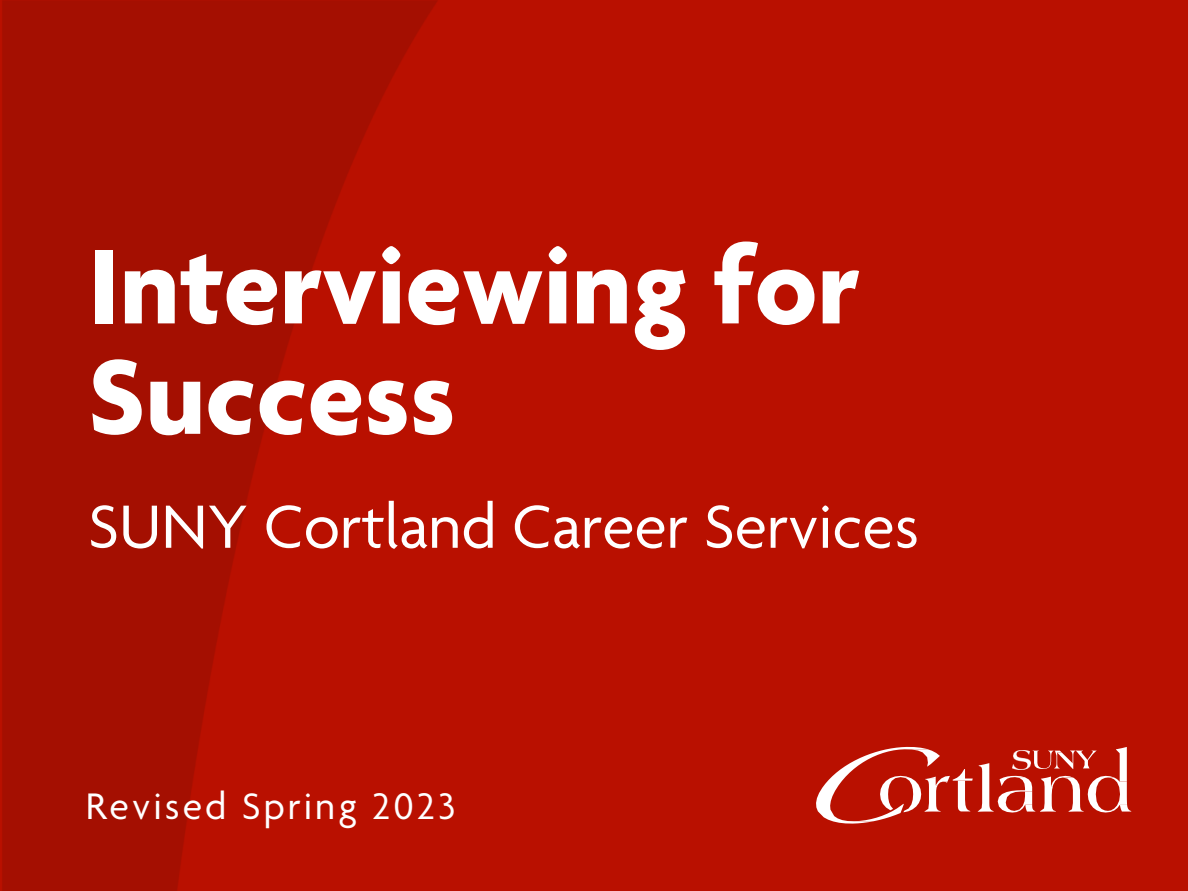
<style>
.page{position:relative;width:1188px;height:891px;background:#fff}
.page>*{position:absolute;margin:0;border:0;box-sizing:border-box;transform-origin:0 0}
.t1{font:700 115px/110.4px "Agenda";color:#fff}
.t2{font:66px "Agenda";color:#fff}
.t3{font:40px "Agenda";letter-spacing:.075em;color:#fff}
</style>
<div class="page">
<img style="left:0;top:0;width:1187px;height:891px">
<svg style="left:816px;top:747px;width:315px;height:76px"></svg>
<h1 class="t1" style="left:88px;top:238px;width:773px">Interviewing for<br>Success</h1>
<p class="t2" style="left:88px;top:491px;width:832px">SUNY Cortland Career Services</p>
<p class="t3" style="left:86px;top:784px;width:371px">Revised Spring 2023</p>
</div>
